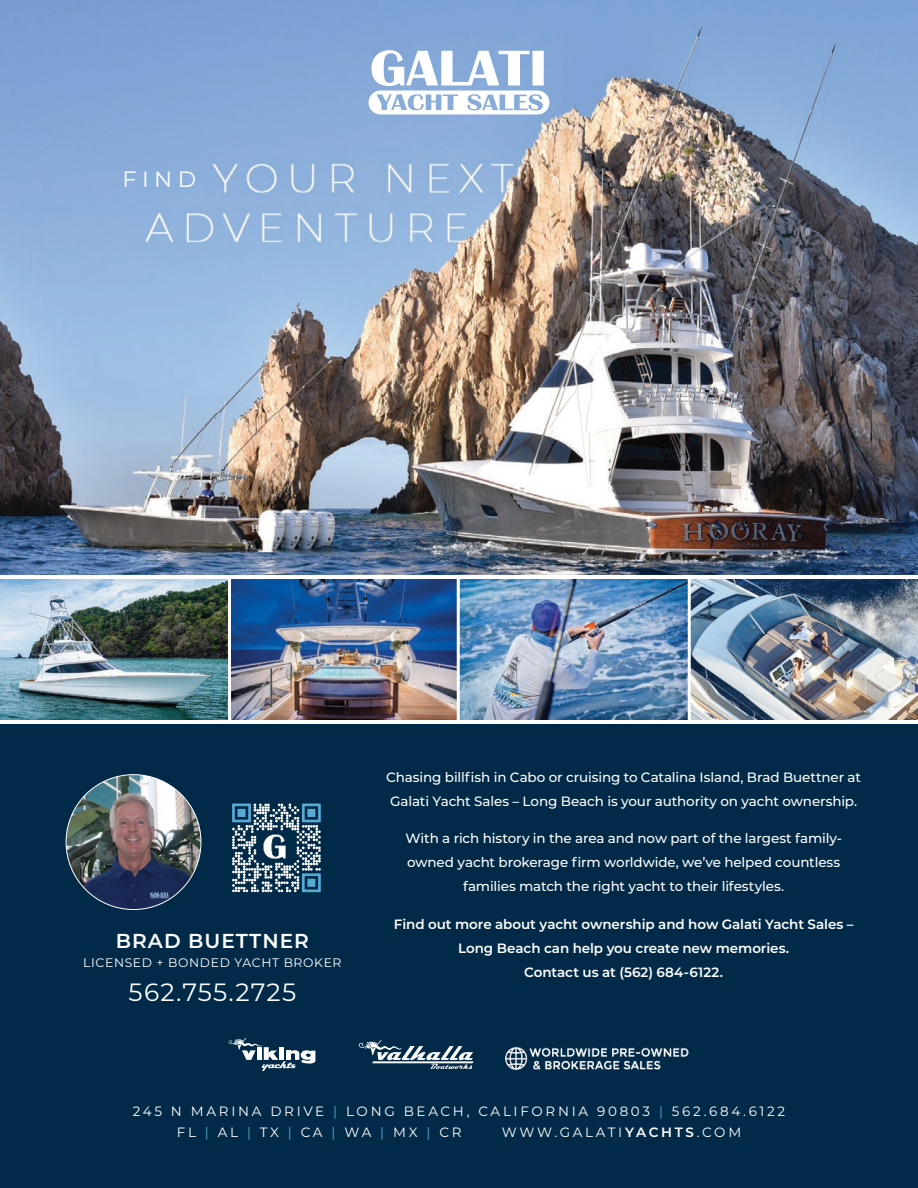
<style>
.page{position:relative;width:918px;height:1188px;background:#fff}
.page>*{position:absolute;margin:0;border:0;box-sizing:border-box;transform-origin:0 0}
.t1{font:25.05px "Montserrat";letter-spacing:.05em;color:#fff}
.t2{font:22.2px "Montserrat";color:#fff}
.t3{font:600 20.1px "Montserrat";letter-spacing:.05em;color:#fff}
.t4{font:500 13.5px/24px "Montserrat";letter-spacing:-.01em;color:#fff}
.t5{font:600 13.5px/24px "Montserrat";letter-spacing:-.01em;color:#fff;text-align:center}
.t6{font:13.5px/21px "Montserrat";letter-spacing:.2em;color:#fff}
.t7{font:12.45px "Montserrat";letter-spacing:.05em;color:#fff}
.s1{color:#5ea8d4}
.s2{font-weight:600}
</style>
<div class="page">
<img style="left:0;top:0;width:918px;height:575px">
<svg style="left:369px;top:50px;width:180px;height:64px"></svg>
<img style="left:0;top:579px;width:228px;height:141px">
<img style="left:231px;top:579px;width:226px;height:141px">
<img style="left:460px;top:579px;width:228px;height:141px">
<img style="left:691px;top:579px;width:227px;height:141px">
<div style="left:0;top:724px;width:918px;height:464px;background:#002a47"></div>
<img style="left:66px;top:775px;width:135px;height:135px;border-radius:67px">
<svg style="left:359px;top:1040px;width:114px;height:29px"></svg>
<svg style="left:229px;top:1038px;width:86px;height:33px"></svg>
<img style="left:505px;top:1047px;width:184px;height:23px">
<svg style="left:232px;top:804px;width:89px;height:88px"></svg>
<div style="left:237px;top:809px;width:9px;height:8px;background:#59a9d5"></div>
<img style="left:258px;top:832px;width:37px;height:29px">
<h2 class="t2" style="left:122px;top:164px;width:75px">FIND</h2>
<h3 class="t3" style="left:116px;top:927px;width:195px">BRAD BUETTNER</h3>
<p class="t7" style="left:83px;top:954px;width:260px">LICENSED + BONDED YACHT BROKER</p>
<h1 class="t1" style="left:129px;top:975px;width:169px">562.755.2725</h1>
<p class="t4" style="left:386px;top:765px;width:476px">Chasing billfish in Cabo or cruising to Catalina Island, Brad Buettner at<br>Galati Yacht Sales – Long Beach is your authority on yacht ownership.</p>
<p class="t4" style="left:405px;top:826px;width:438px;text-align:center">With a rich history in the area and now part of the largest family&shy;owned yacht brokerage firm worldwide, we’ve helped countless families match the right yacht to their lifestyles.</p>
<p class="t5" style="left:394px;top:912px;width:461px">Find out more about yacht ownership and how Galati Yacht Sales –<br>Long Beach can help you create new memories.<br>Contact us at (562) 684-6122.</p>
<p class="t6" style="left:177px;top:1100px;width:610px;text-indent:-44px">245 N MARINA DRIVE <span class="s1">|</span> LONG BEACH, CALIFORNIA 90803 <span class="s1">|</span> 562.684.6122<br>FL <span class="s1">|</span> AL <span class="s1">|</span> TX <span class="s1">|</span> CA <span class="s1">|</span> WA <span class="s1">|</span> MX <span class="s1">|</span> CR</p>
<p class="t6" style="left:502px;top:1121px;width:241px">WWW.GALATI<span class="s2">YACHTS</span>.COM</p>
</div>
